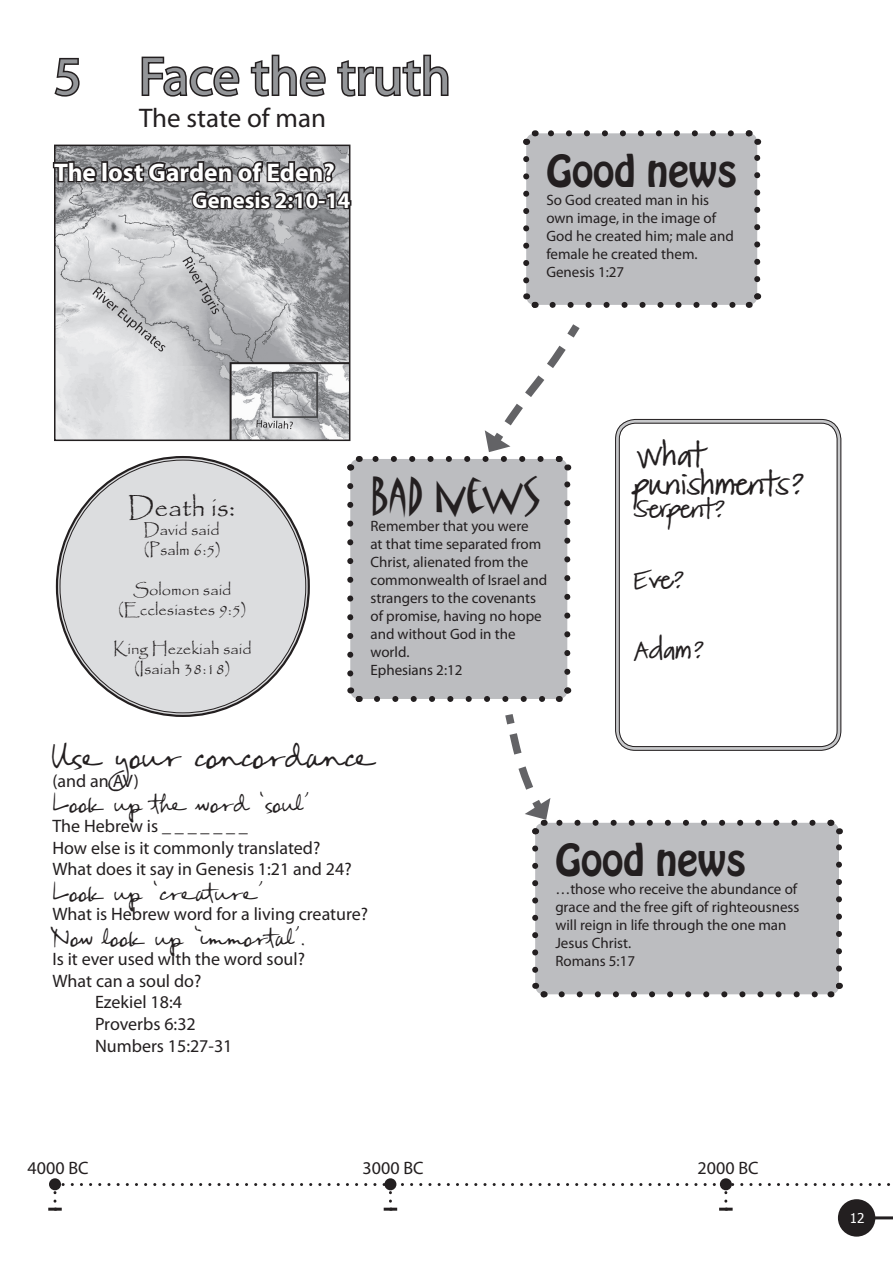
<style>
.page{position:relative;width:893px;height:1263px;background:#fff}
.page>*{position:absolute;margin:0;border:0;box-sizing:border-box;transform-origin:0 0}
.t1{font:54px "Myriad Pro";color:#939598}
.t2{font:45px "Matisse ITC";color:#231f20}
.t3{font:39px "Hobo Std";color:#231f20}
.t4{font:27px "FG Rebecca Script";color:#231f20}
.t5{font:27px "Myriad Pro";color:#231f20}
.t6{font:27px "Papyrus";color:#231f20}
.t7{font:700 25.5px "Myriad Pro";color:#fff}
.t8{font:24px/28.8px "FG Matilda";color:#231f20}
.t9{font:700 22.5px "Myriad Pro";color:#fff}
.t10{font:19.5px "FG Rebecca Script";color:#231f20}
.t11{font:19.5px "FG Matilda";color:#231f20}
.t12{font:18px/21.6px "Myriad Pro";color:#231f20}
.t13{font:16.5px/19.8px "Papyrus";color:#231f20;text-align:center}
.t14{font:15px/18px "Myriad Pro";color:#231f20}
.t15{font:13.5px "Tahoma";color:#fff}
.s1{font-size:30px}
</style>
<div class="page">
<svg style="left:54px;top:1192px;width:3px;height:16px"></svg>
<div style="left:49px;top:1178px;width:12px;height:12px;background:#231f20;border-radius:50%"></div>
<hr style="left:48px;top:1208px;width:14px;height:3px;background:#231f20">
<svg style="left:724px;top:1192px;width:3px;height:16px"></svg>
<div style="left:720px;top:1178px;width:12px;height:12px;background:#231f20;border-radius:50%"></div>
<hr style="left:719px;top:1208px;width:14px;height:3px;background:#231f20">
<svg style="left:63px;top:1183px;width:828px;height:3px"></svg>
<div style="left:384px;top:1178px;width:12px;height:12px;background:#231f20;border-radius:50%"></div>
<svg style="left:384px;top:1192px;width:13px;height:19px"></svg>
<div style="left:838px;top:1199px;width:37px;height:37px;background:#231f20;border-radius:50%"></div>
<hr style="left:859px;top:1216px;width:34px;height:3px;background:#231f20">
<svg style="left:54px;top:57px;width:26px;height:40px"></svg>
<div style="left:615px;top:419px;width:226px;height:332px;border:4px solid #c7c8ca;border-radius:18px"></div>
<div style="left:615px;top:419px;width:226px;height:332px;border:1px solid #231f20;border-radius:20px"></div>
<div style="left:619px;top:423px;width:218px;height:324px;border:1px solid #231f20;border-radius:16px"></div>
<div style="left:58px;top:458px;width:250px;height:257px;background:#dcdddf;border-radius:50%"></div>
<img style="left:57px;top:148px;width:290px;height:290px">
<div style="left:54px;top:145px;width:296px;height:296px;border:2px solid #231f20"></div>
<svg style="left:52px;top:160px;width:46px;height:24px"></svg>
<div style="left:101px;top:161px;width:7px;height:21px;border:3px solid #231f20"></div>
<svg style="left:106px;top:54px;width:343px;height:203px"></svg>
<div style="left:526px;top:133px;width:231px;height:172px;background:#bcbdc0;border-radius:9px"></div>
<svg style="left:552px;top:302px;width:184px;height:6px"></svg>
<svg style="left:544px;top:130px;width:187px;height:6px"></svg>
<svg style="left:523px;top:159px;width:16px;height:149px"></svg>
<svg style="left:746px;top:290px;width:16px;height:18px"></svg>
<svg style="left:743px;top:130px;width:19px;height:149px"></svg>
<svg style="left:523px;top:130px;width:14px;height:18px"></svg>
<div style="left:535px;top:823px;width:304px;height:171px;background:#bcbdc0;border-radius:9px"></div>
<svg style="left:532px;top:848px;width:6px;height:129px"></svg>
<svg style="left:562px;top:991px;width:259px;height:6px"></svg>
<svg style="left:836px;top:844px;width:6px;height:125px"></svg>
<svg style="left:532px;top:983px;width:18px;height:15px"></svg>
<svg style="left:828px;top:982px;width:15px;height:16px"></svg>
<svg style="left:824px;top:819px;width:19px;height:15px"></svg>
<div style="left:350px;top:459px;width:217px;height:240px;background:#bcbdc0;border-radius:9px"></div>
<svg style="left:347px;top:486px;width:6px;height:195px"></svg>
<svg style="left:564px;top:477px;width:6px;height:195px"></svg>
<svg style="left:347px;top:687px;width:16px;height:15px"></svg>
<svg style="left:377px;top:684px;width:435px;height:153px"></svg>
<svg style="left:372px;top:324px;width:208px;height:146px"></svg>
<svg style="left:347px;top:456px;width:14px;height:17px"></svg>
<h1 class="t1" style="left:54px;top:43px;width:398px">5 Face the truth</h1>
<h3 class="t5" style="left:139px;top:101px;width:188px">The state of man</h3>
<h3 class="t7" style="left:54px;top:155px;width:282px">The lost Garden of Eden?</h3>
<h3 class="t9" style="left:192px;top:185px;width:160px">Genesis 2:10-14</h3>
<h3 class="t3" style="left:546px;top:144px;width:192px">Good news</h3>
<p class="t14" style="left:546px;top:190px;width:189px">So God created man in his own image, in the image of<br>God he created him; male and female he created them.<br>Genesis 1:27</p>
<h3 class="t6" style="left:128px;top:491px;width:109px">Death is<span class="s1">:</span></h3>
<p class="t13" style="left:144px;top:520px;width:79px;text-align:left">David said (Psalm 6:5)</p>
<p class="t13" style="left:118px;top:579px;width:130px">Solomon said (Ecclesiastes 9:5)</p>
<p class="t13" style="left:113px;top:639px;width:140px">King Hezekiah said (Isaiah 38:18)</p>
<h2 class="t2" style="left:370px;top:468px;width:172px">BAD NEWS</h2>
<p class="t14" style="left:370px;top:517px;width:178px">Remember that you were<br>at that time separated from<br>Christ, alienated from the commonwealth of Israel and strangers to the covenants of promise, having no hope and without God in the world.<br>Ephesians 2:12</p>
<h3 class="t8" style="left:634px;top:442px;width:172px">What punishments?</h3>
<h3 class="t11" style="left:634px;top:499px;width:92px">Serpent?</h3>
<h3 class="t11" style="left:634px;top:569px;width:51px">Eve?</h3>
<h3 class="t11" style="left:634px;top:640px;width:71px">Adam?</h3>
<h3 class="t4" style="left:52px;top:740px;width:324px">Use your concordance</h3>
<p class="t12" style="left:52px;top:770px;width:88px">(and an AV)</p>
<h3 class="t10" style="left:52px;top:792px;width:258px">Look up the word ‘soul’</h3>
<p class="t12" style="left:52px;top:815px;width:301px">The Hebrew is _ _ _ _ _ _ _<br>How else is it commonly translated?<br>What does it say in Genesis 1:21 and 24?</p>
<h3 class="t10" style="left:52px;top:880px;width:212px">Look up ‘creature’</h3>
<p class="t12" style="left:52px;top:903px;width:317px">What is Hebrew word for a living creature?</p>
<h3 class="t10" style="left:52px;top:925px;width:254px">Now look up ‘immortal’.</h3>
<p class="t12" style="left:52px;top:948px;width:254px">Is it ever used with the word soul?</p>
<p class="t12" style="left:52px;top:970px;width:150px">What can a soul do?</p>
<p class="t12" style="left:95px;top:991px;width:88px">Ezekiel 18:4</p>
<p class="t12" style="left:95px;top:1013px;width:102px">Proverbs 6:32</p>
<p class="t12" style="left:95px;top:1034px;width:139px">Numbers 15:27-31</p>
<h3 class="t3" style="left:555px;top:833px;width:192px">Good news</h3>
<p class="t14" style="left:555px;top:880px;width:246px">…those who receive the abundance of grace and the free gift of righteousness will reign in life through the one man<br>Jesus Christ.<br>Romans 5:17</p>
<p class="t12" style="left:28px;top:1157px;width:62px">4000 BC</p>
<p class="t12" style="left:363px;top:1157px;width:62px">3000 BC</p>
<p class="t12" style="left:698px;top:1157px;width:62px">2000 BC</p>
<p class="t15" style="left:850px;top:1208px;width:16px">12</p>
</div>
